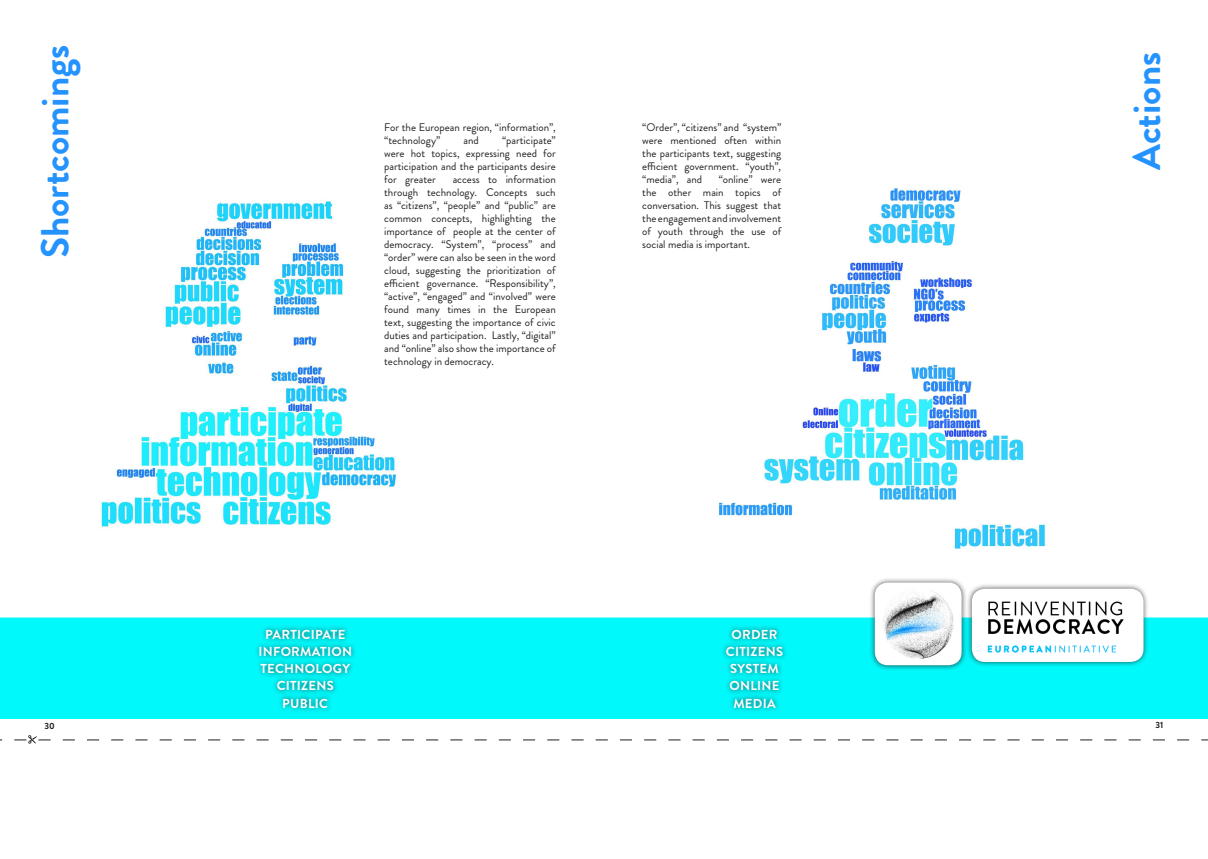
<style>
.page{position:relative;width:1208px;height:859px;background:#fff}
.page>*{position:absolute;margin:0;border:0;box-sizing:border-box;transform-origin:0 0}
.t1{font:700 39px "Brandon Grotesque";color:#2493fe}
.t2{font:700 13px/17.1px "Brandon Grotesque";letter-spacing:.02em;color:#fff;text-align:center}
.t3{font:11px/13px "Brandon Grotesque";color:#231f20;text-align:justify}
.t4{font:700 9px "Brandon Grotesque";color:#231f20}
</style>
<div class="page">
<svg style="left:0;top:735px;width:1208px;height:9px"></svg>
<img style="left:100px;top:200px;width:297px;height:327px">
<div style="left:0;top:617px;width:1208px;height:102px;background:#00f9fb"></div>
<div style="left:254px;top:624px;width:102px;height:89px;background:#231f20;opacity:.75"></div>
<img style="left:718px;top:188px;width:327px;height:361px">
<div style="left:869px;top:577px;width:98px;height:94px;background:#231f20;opacity:.75"></div>
<img style="left:874px;top:583px;width:87px;height:82px">
<div style="left:966px;top:583px;width:183px;height:85px;background:#231f20;opacity:.75"></div>
<img style="left:972px;top:589px;width:171px;height:73px">
<div style="left:721px;top:624px;width:67px;height:89px;background:#231f20;opacity:.75"></div>
<h1 class="t1" style="left:28px;top:258px;width:215px;rotate:-90deg">Shortcomings</h1>
<p class="t3" style="left:384px;top:121px;width:173px">For the European region, “information”, “technology”</p>
<p class="t3" style="left:384px;top:134px;width:173px;text-indent:118px">“participate” were hot topics, expressing need for participation and the participants desire for greater</p>
<p class="t3" style="left:463px;top:134px;width:17px">and</p>
<p class="t3" style="left:384px;top:173px;width:173px;text-indent:68px">access to information through technology. Concepts such as “citizens”, “people” and “public” are common concepts, highlighting the importance of people at the center of democracy. “System”, “process” and “order” were can also be seen in the word cloud, suggesting the prioritization of efficient governance. “Responsibility”, “active”, “engaged” and “involved” were found many times in the European text, suggesting the importance of civic duties and participation. Lastly, “digital” and “online” also show the importance of technology in democracy.</p>
<p class="t3" style="left:642px;top:121px;width:140px">“Order”, “citizens” and “system” were mentioned often within the participants text, suggesting efficient government. “youth”, “media”, and</p>
<p class="t3" style="left:642px;top:173px;width:140px;text-indent:76px">“online” were the other main topics of conversation. This suggest that the engagement and involvement of youth through the use of social media is important.</p>
<p class="t2" style="left:258px;top:626px;width:95px">PARTICIPATE<br>INFORMATION<br>TECHNOLOGY<br>CITIZENS<br>PUBLIC</p>
<p class="t2" style="left:726px;top:626px;width:59px">ORDER<br>CITIZENS<br>SYSTEM<br>ONLINE<br>MEDIA</p>
<h1 class="t1" style="left:1119px;top:170px;width:119px;rotate:-90deg">Actions</h1>
<p class="t4" style="left:45px;top:720px;width:12px">30</p>
<p class="t4" style="left:1155px;top:719px;width:9px">31</p>
</div>
